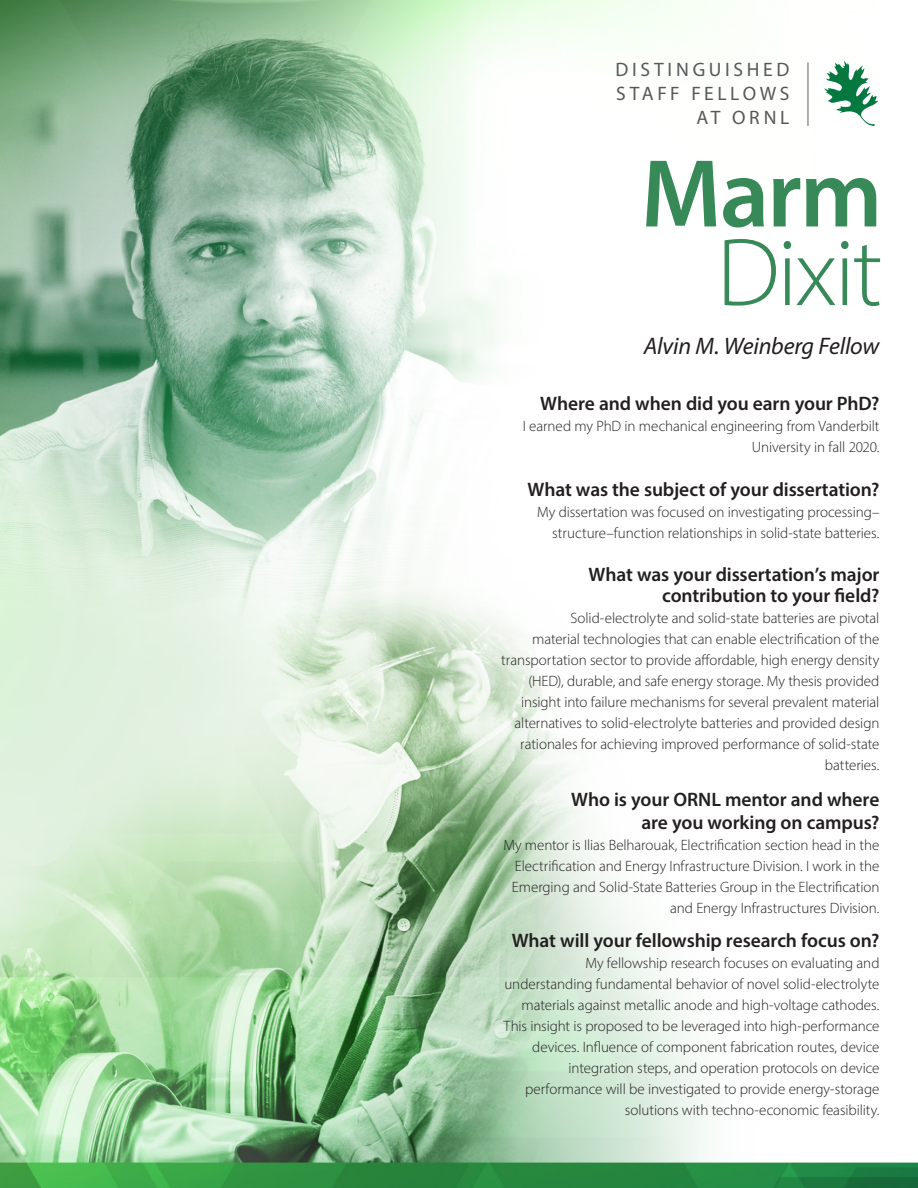
<style>
.page{position:relative;width:918px;height:1188px;background:#fff}
.page>*{position:absolute;margin:0;border:0;box-sizing:border-box;transform-origin:0 0}
.black_subtitle{font:300 97.35px "Myriad Pro";letter-spacing:-.025em;color:#378957}
.black_subtitle-2{font:600 97.35px "Myriad Pro";color:#378957}
.black_subtitle-3{font:italic 24px "Myriad Pro";letter-spacing:-.01em;color:#231f20}
.black_subtitle-4{font:600 19.5px/21px "Myriad Pro";letter-spacing:-.005em;color:#231f20;text-align:right}
.black_subtitle-5{font:19.5px/24px "Myriad Pro";letter-spacing:.185em;color:#57585a;text-align:right}
.black_subtitle-6{font:300 15px/21px "Myriad Pro";letter-spacing:-.005em;color:#231f20;text-align:right}
</style>
<div class="page">
<img style="left:0;top:0;width:918px;height:1188px">
<svg style="left:824px;top:61px;width:54px;height:65px"></svg>
<hr style="left:807px;top:62px;width:2px;height:64px;background:#939598">
<p class="black_subtitle-5" style="left:615px;top:57px;width:176px">DISTINGUISHED<br>STAFF FELLOWS<br>AT ORNL</p>
<p class="black_subtitle-2" style="left:641px;top:132px;width:243px">Marm</p>
<p class="black_subtitle" style="left:717px;top:214px;width:167px">Dixit</p>
<p class="black_subtitle-3" style="left:644px;top:332px;width:237px">Alvin M. Weinberg Fellow</p>
<p class="black_subtitle-4" style="left:540px;top:392px;width:341px">Where and when did you earn your PhD?</p>
<p class="black_subtitle-6" style="left:523px;top:415px;width:358px">I earned my PhD in mechanical engineering from Vanderbilt<br>University in fall 2020.</p>
<p class="black_subtitle-4" style="left:527px;top:478px;width:354px">What was the subject of your dissertation?</p>
<p class="black_subtitle-6" style="left:537px;top:501px;width:344px">My dissertation was focused on investigating processing– structure–function relationships in solid-state batteries.</p>
<p class="black_subtitle-4" style="left:589px;top:563px;width:292px">What was your dissertation’s major contribution to your field?</p>
<p class="black_subtitle-6" style="left:501px;top:607px;width:380px">Solid-electrolyte and solid-state batteries are pivotal<br>material technologies that can enable electrification of the transportation sector to provide affordable, high energy density (HED), durable, and safe energy storage. My thesis provided insight into failure mechanisms for several prevalent material alternatives to solid-electrolyte batteries and provided design rationales for achieving improved performance of solid-state batteries.</p>
<p class="black_subtitle-4" style="left:571px;top:788px;width:310px;line-height:22.5px">Who is your ORNL mentor and where are you working on campus?</p>
<p class="black_subtitle-6" style="left:503px;top:834px;width:378px">My mentor is Ilias Belharouak, Electrification section head in the Electrification and Energy Infrastructure Division. I work in the Emerging and Solid-State Batteries Group in the Electrification and Energy Infrastructures Division.</p>
<p class="black_subtitle-4" style="left:512px;top:929px;width:369px">What will your fellowship research focus on?</p>
<p class="black_subtitle-6" style="left:504px;top:952px;width:377px">My fellowship research focuses on evaluating and understanding fundamental behavior of novel solid-electrolyte materials against metallic anode and high-voltage cathodes.<br>This insight is proposed to be leveraged into high-performance devices. Influence of component fabrication routes, device integration steps, and operation protocols on device performance will be investigated to provide energy-storage solutions with techno-economic feasibility.</p>
</div>
